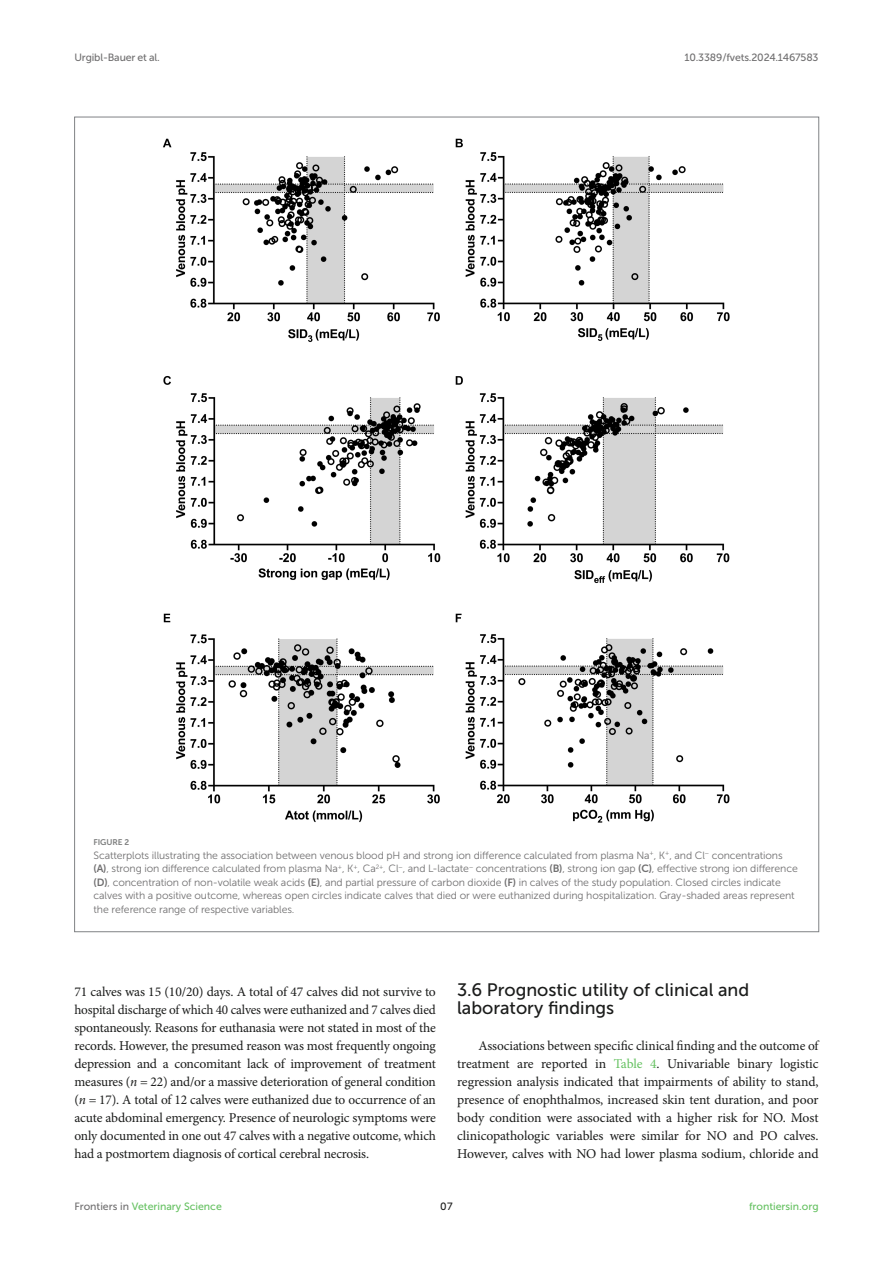
<style>
.page{position:relative;width:893px;height:1263px;background:#fff}
.page>*{position:absolute;margin:0;border:0;box-sizing:border-box;transform-origin:0 0}
.HEAD_2{font:18px/18px "Museo Sans 500";color:#1b1c1b}
.TEXT{font:13.5px/18px "Minion Pro";letter-spacing:-.01em;color:#1b1c1b;text-align:justify}
.FIG_LEG{font:10.5px/13.5px "Museo Sans 300";letter-spacing:-.01em;color:#706f70}
.t1{font:10.5px "Museo Sans 500";letter-spacing:-.015em;color:#706f70}
.t2{font:10.5px "Museo Sans 500";color:#65c161}
.t3{font:10.5px "Museo Sans 500";color:#1b1c1b}
.FIG_HD{font:8.25px "Museo Sans 700";letter-spacing:-.01em;color:#7e7f7f}
.s1{font-family:"Museo Sans 700"}
.s2{font-style:italic}
.s3{color:#65c161}
.s4{color:#706f70}
</style>
<div class="page">
<img style="left:163px;top:138px;width:567px;height:685px">
<p class="t1" style="left:74px;top:51px;width:87px">Urgibl-Bauer et al.</p>
<p class="t1" style="left:684px;top:51px;width:135px">10.3389/fvets.2024.1467583</p>
<p class="FIG_HD" style="left:94px;top:838px;width:37px">FIGURE 2</p>
<p class="FIG_LEG" style="left:94px;top:848px;width:706px">Scatterplots illustrating the association between venous blood pH and strong ion difference calculated from plasma Na<sup>+</sup>, K<sup>+</sup>, and Cl<sup>−</sup> concentrations <span class="s1">(A)</span>, strong ion difference calculated from plasma Na<sup>+</sup>, K<sup>+</sup>, Ca<sup>2+</sup>, Cl<sup>−</sup>, and L-lactate<sup>−</sup> concentrations <span class="s1">(B)</span>, strong ion gap <span class="s1">(C)</span>, effective strong ion difference <span class="s1">(D)</span>, concentration of non-volatile weak acids <span class="s1">(E)</span>, and partial pressure of carbon dioxide <span class="s1">(F)</span> in calves of the study population. Closed circles indicate calves with a positive outcome, whereas open circles indicate calves that died or were euthanized during hospitalization. Gray-shaded areas represent the reference range of respective variables.</p>
<p class="TEXT" style="left:74px;top:983px;width:363px">71 calves was 15 (10/20) days. A total of 47 calves did not survive to hospital discharge of which 40 calves were euthanized and 7 calves died spontaneously. Reasons for euthanasia were not stated in most of the records. However, the presumed reason was most frequently ongoing depression and a concomitant lack of improvement of treatment measures (<span class="s2">n</span> = 22) and/or a massive deterioration of general condition (<span class="s2">n</span> = 17). A total of 12 calves were euthanized due to occurrence of an acute abdominal emergency. Presence of neurologic symptoms were only documented in one out 47 calves with a negative outcome, which had a postmortem diagnosis of cortical cerebral necrosis.</p>
<p class="HEAD_2" style="left:457px;top:981px;width:294px">3.6 Prognostic utility of clinical and laboratory findings</p>
<p class="TEXT" style="left:457px;top:1037px;width:363px;text-indent:21px">Associations between specific clinical finding and the outcome of treatment are reported in <span class="s3">Table 4</span>. Univariable binary logistic regression analysis indicated that impairments of ability to stand, presence of enophthalmos, increased skin tent duration, and poor body condition were associated with a higher risk for NO. Most clinicopathologic variables were similar for NO and PO calves.<br>However, calves with NO had lower plasma sodium, chloride and</p>
<p class="t2" style="left:74px;top:1200px;width:149px"><span class="s4">Frontiers in</span> Veterinary Science</p>
<p class="t3" style="left:440px;top:1200px;width:14px">07</p>
<p class="t2" style="left:749px;top:1200px;width:71px">frontiersin.org</p>
</div>
